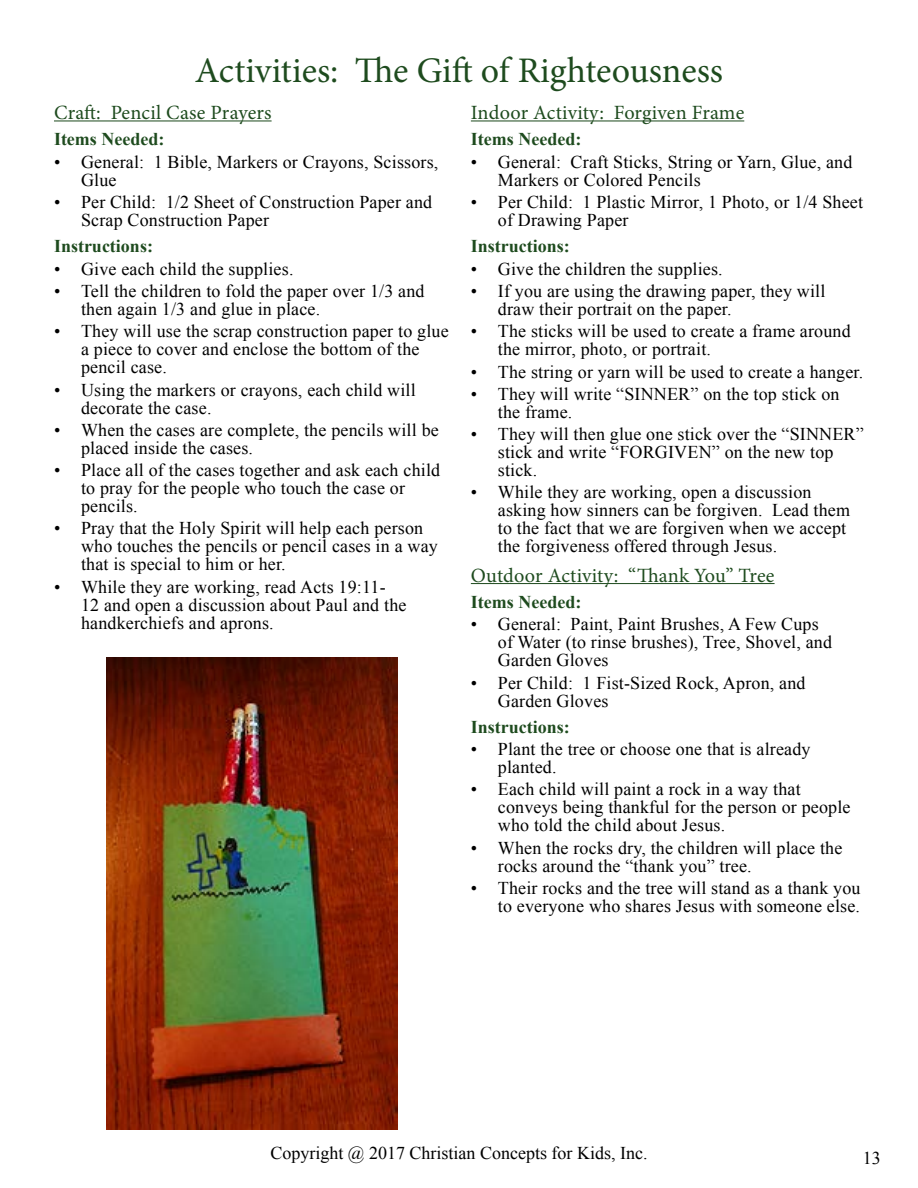
<style>
.page{position:relative;width:918px;height:1188px;background:#fff}
.page>*{position:absolute;margin:0;border:0;box-sizing:border-box;transform-origin:0 0}
.t1{font:36px "Minion Pro";color:#1e4b1e}
.t2{font:20.25px "Minion Pro";letter-spacing:.005em;color:#1e4b1e}
.t3{font:18px/18px "Times New Roman";letter-spacing:.01em;color:#000}
.t4{font:700 18px "Times New Roman";color:#1e4b1e}
</style>
<div class="page">
<hr style="left:471px;top:120px;width:273px;height:1px;background:#1e4b1e">
<hr style="left:471px;top:583px;width:304px;height:1px;background:#1e4b1e">
<hr style="left:54px;top:120px;width:218px;height:1px;background:#1e4b1e">
<img style="left:106px;top:657px;width:292px;height:473px">
<h1 class="t1" style="left:195px;top:47px;width:530px">Activities: The Gift of Righteousness</h1>
<p class="t2" style="left:54px;top:99px;width:219px">Craft: Pencil Case Prayers</p>
<p class="t4" style="left:54px;top:127px;width:112px">Items Needed:</p>
<p class="t3" style="left:81px;top:152px;width:359px;text-indent:-27px">• General: 1 Bible, Markers or Crayons, Scissors,<br>Glue</p>
<p class="t3" style="left:81px;top:193px;width:353px;text-indent:-27px">• Per Child: 1/2 Sheet of Construction Paper and<br>Scrap Construction Paper</p>
<p class="t4" style="left:54px;top:233px;width:100px">Instructions:</p>
<p class="t3" style="left:54px;top:259px;width:241px">• Give each child the supplies.</p>
<p class="t3" style="left:81px;top:282px;width:345px;text-indent:-27px">• Tell the children to fold the paper over 1/3 and then again 1/3 and glue in place.</p>
<p class="t3" style="left:81px;top:322px;width:369px;text-indent:-27px">• They will use the scrap construction paper to glue a piece to cover and enclose the bottom of the pencil case.</p>
<p class="t3" style="left:81px;top:380px;width:336px;text-indent:-27px">• Using the markers or crayons, each child will decorate the case.</p>
<p class="t3" style="left:81px;top:421px;width:359px;text-indent:-27px">• When the cases are complete, the pencils will be placed inside the cases.</p>
<p class="t3" style="left:81px;top:461px;width:361px;text-indent:-27px">• Place all of the cases together and ask each child to pray for the people who touch the case or pencils.</p>
<p class="t3" style="left:81px;top:519px;width:358px;text-indent:-27px">• Pray that the Holy Spirit will help each person who touches the pencils or pencil cases in a way that is special to him or her.</p>
<p class="t3" style="left:81px;top:577px;width:327px;text-indent:-27px">• While they are working, read Acts 19:11-<br>12 and open a discussion about Paul and the handkerchiefs and aprons.</p>
<p class="t2" style="left:471px;top:99px;width:275px">Indoor Activity: Forgiven Frame</p>
<p class="t4" style="left:471px;top:127px;width:112px">Items Needed:</p>
<p class="t3" style="left:498px;top:152px;width:356px;text-indent:-27px">• General: Craft Sticks, String or Yarn, Glue, and<br>Markers or Colored Pencils</p>
<p class="t3" style="left:498px;top:193px;width:367px;text-indent:-27px">• Per Child: 1 Plastic Mirror, 1 Photo, or 1/4 Sheet of Drawing Paper</p>
<p class="t4" style="left:471px;top:233px;width:100px">Instructions:</p>
<p class="t3" style="left:471px;top:259px;width:253px">• Give the children the supplies.</p>
<p class="t3" style="left:498px;top:282px;width:329px;text-indent:-27px">• If you are using the drawing paper, they will draw their portrait on the paper.</p>
<p class="t3" style="left:498px;top:322px;width:354px;text-indent:-27px">• The sticks will be used to create a frame around the mirror, photo, or portrait.</p>
<p class="t3" style="left:471px;top:362px;width:394px">• The string or yarn will be used to create a hanger.</p>
<p class="t3" style="left:498px;top:385px;width:343px;text-indent:-27px">• They will write “SINNER” on the top stick on the frame.</p>
<p class="t3" style="left:498px;top:425px;width:367px;text-indent:-27px">• They will then glue one stick over the “SINNER” stick and write “FORGIVEN” on the new top stick.</p>
<p class="t3" style="left:498px;top:483px;width:354px;text-indent:-27px">• While they are working, open a discussion asking how sinners can be forgiven. Lead them to the fact that we are forgiven when we accept the forgiveness offered through Jesus.</p>
<p class="t2" style="left:471px;top:562px;width:305px">Outdoor Activity: “Thank You” Tree</p>
<p class="t4" style="left:471px;top:589px;width:112px">Items Needed:</p>
<p class="t3" style="left:498px;top:615px;width:336px;text-indent:-27px">• General: Paint, Paint Brushes, A Few Cups of Water (to rinse brushes), Tree, Shovel, and<br>Garden Gloves</p>
<p class="t3" style="left:498px;top:673px;width:309px;text-indent:-27px">• Per Child: 1 Fist-Sized Rock, Apron, and<br>Garden Gloves</p>
<p class="t4" style="left:471px;top:714px;width:100px">Instructions:</p>
<p class="t3" style="left:498px;top:740px;width:314px;text-indent:-27px">• Plant the tree or choose one that is already planted.</p>
<p class="t3" style="left:498px;top:780px;width:354px;text-indent:-27px">• Each child will paint a rock in a way that conveys being thankful for the person or people who told the child about Jesus.</p>
<p class="t3" style="left:498px;top:838px;width:346px;text-indent:-27px">• When the rocks dry, the children will place the rocks around the “thank you” tree.</p>
<p class="t3" style="left:471px;top:879px;width:391px;text-align:right">• Their rocks and the tree will stand as a thank you to everyone who shares Jesus with someone else.</p>
<p class="t3" style="left:270px;top:1143px;width:379px">Copyright @ 2017 Christian Concepts for Kids, Inc.</p>
<p class="t3" style="left:863px;top:1149px;width:19px">13</p>
</div>
